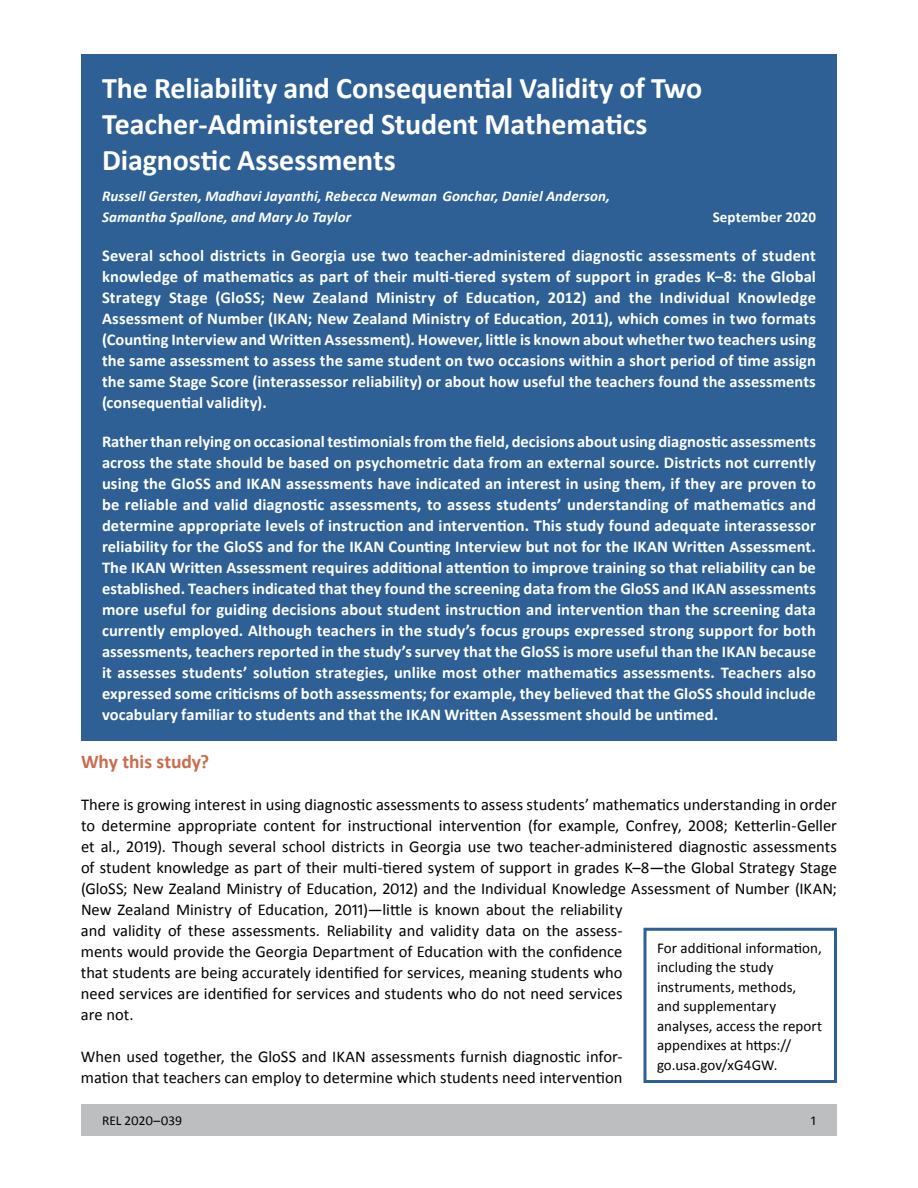
<style>
.page{position:relative;width:918px;height:1188px;background:#fff}
.page>*{position:absolute;margin:0;border:0;box-sizing:border-box;transform-origin:0 0}
.t1{font:700 30px/36px "Calibri";color:#fff}
.t2{font:700 19.5px "Calibri";color:#c96d4f}
.t3{font:700 16.5px/21px "Calibri";letter-spacing:.005em;color:#fff;text-align:justify}
.t4{font:16.5px/21px "Calibri";color:#000}
.t5{font:15px/19.5px "Calibri";letter-spacing:.005em;color:#000}
.t6{font:italic 700 15px/21px "Calibri";letter-spacing:.005em;color:#fff}
.t7{font:700 15px "Calibri";letter-spacing:.005em;color:#fff}
.t8{font:13.5px "Calibri";color:#000}
</style>
<div class="page">
<div style="left:81px;top:1104px;width:756px;height:32px;background:#bcbec0"></div>
<div style="left:644px;top:928px;width:193px;height:155px;border:3px solid #2e6095"></div>
<div style="left:81px;top:54px;width:756px;height:687px;background:#2e6095"></div>
<p class="t1" style="left:102px;top:70px;width:602px">The Reliability and Consequential Validity of Two<br>Teacher-Administered Student Mathematics<br>Diagnostic Assessments</p>
<p class="t6" style="left:102px;top:186px;width:510px">Russell Gersten, Madhavi Jayanthi, Rebecca Newman Gonchar, Daniel Anderson,<br>Samantha Spallone, and Mary Jo Taylor</p>
<p class="t7" style="left:713px;top:207px;width:105px">September 2020</p>
<p class="t3" style="left:102px;top:245px;width:716px">Several school districts in Georgia use two teacher-administered diagnostic assessments of student knowledge of mathematics as part of their multi-tiered system of support in grades K–8: the Global Strategy Stage (GloSS; New Zealand Ministry of Education, 2012) and the Individual Knowledge Assessment of Number (IKAN; New Zealand Ministry of Education, 2011), which comes in two formats (Counting Interview and Written Assessment). However, little is known about whether two teachers using the same assessment to assess the same student on two occasions within a short period of time assign the same Stage Score (interassessor reliability) or about how useful the teachers found the assessments (consequential validity).</p>
<p class="t3" style="left:102px;top:431px;width:716px">Rather than relying on occasional testimonials from the field, decisions about using diagnostic assessments across the state should be based on psychometric data from an external source. Districts not currently using the GloSS and IKAN assessments have indicated an interest in using them, if they are proven to be reliable and valid diagnostic assessments, to assess students’ understanding of mathematics and determine appropriate levels of instruction and intervention. This study found adequate interassessor reliability for the GloSS and for the IKAN Counting Interview but not for the IKAN Written Assessment.</p>
<p class="t3" style="left:102px;top:557px;width:716px">The IKAN Written Assessment requires additional attention to improve training so that reliability can be established. Teachers indicated that they found the screening data from the GloSS and IKAN assessments more useful for guiding decisions about student instruction and intervention than the screening data currently employed. Although teachers in the study’s focus groups expressed strong support for both assessments, teachers reported in the study’s survey that the GloSS is more useful than the IKAN because it assesses students’ solution strategies, unlike most other mathematics assessments. Teachers also expressed some criticisms of both assessments; for example, they believed that the GloSS should include vocabulary familiar to students and that the IKAN Written Assessment should be untimed.</p>
<h2 class="t2" style="left:81px;top:749px;width:130px">Why this study?</h2>
<p class="t4" style="left:81px;top:794px;width:758px">There is growing interest in using diagnostic assessments to assess students’ mathematics understanding in order to determine appropriate content for instructional intervention (for example, Confrey, 2008; Ketterlin-Geller et al., 2019). Though several school districts in Georgia use two teacher-administered diagnostic assessments of student knowledge as part of their multi-tiered system of support in grades K–8—the Global Strategy Stage (GloSS; New Zealand Ministry of Education, 2012) and the Individual Knowledge Assessment of Number (IKAN; New Zealand Ministry of Education, 2011)—little is known about the reliability<br>and validity of these assessments. Reliability and validity data on the assess-<br>ments would provide the Georgia Department of Education with the confidence<br>that students are being accurately identified for services, meaning students who<br>need services are identified for services and students who do not need services<br>are not.</p>
<p class="t4" style="left:81px;top:1046px;width:543px">When used together, the GloSS and IKAN assessments furnish diagnostic infor&shy;mation that teachers can employ to determine which students need intervention</p>
<p class="t5" style="left:657px;top:938px;width:167px">For additional information, including the study instruments, methods, and supplementary analyses, access the report appendixes at https:// go.usa.gov/xG4GW.</p>
<p class="t8" style="left:102px;top:1112px;width:82px">REL 2020–039</p>
<p class="t8" style="left:811px;top:1112px;width:6px">1</p>
</div>
